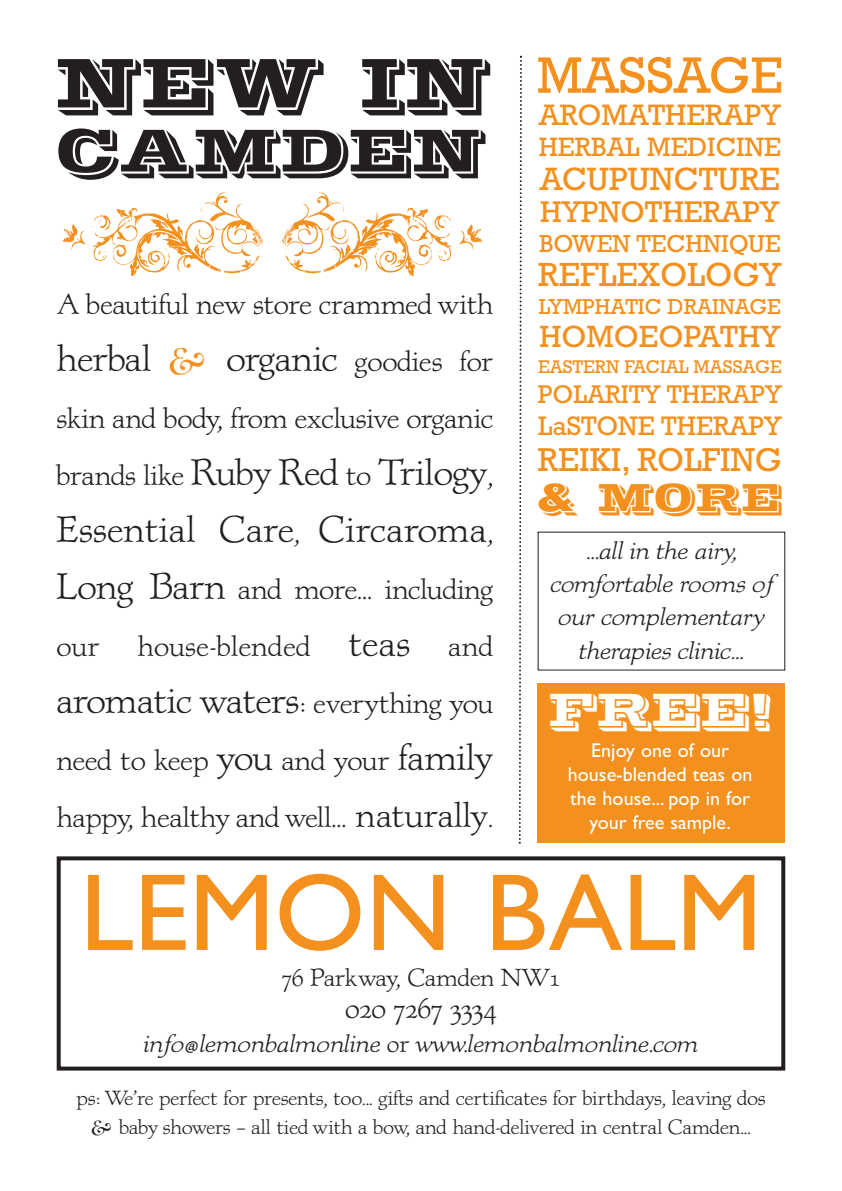
<style>
.page{position:relative;width:842px;height:1191px;background:#fff}
.page>*{position:absolute;margin:0;border:0;box-sizing:border-box;transform-origin:0 0}
.t1{font:110px "Gill Sans";color:#f4901d}
.t2{font:104px "PANHEAD";color:#f4901d}
.t3{font:72px "Vineta BT";color:#231f20}
.t4{font:62px "Vineta BT";color:#231f20}
.t5{font:52px "Rockwell";color:#f4901d}
.t6{font:48px "Vineta BT";color:#fff}
.t7{font:40px "Vineta BT";color:#f4901d}
.t8{font:36px/57px "P22 Albion";color:#231f20}
.t9{font:34px "Rockwell";color:#f4901d}
.t10{font:33.6px "Rockwell";color:#f4901d}
.t11{font:32.8px "Rockwell";color:#f4901d}
.t12{font:31.2px "Rockwell";color:#f4901d}
.t13{font:30.4px "Rockwell";color:#f4901d}
.t14{font:30px "Rockwell";color:#f4901d}
.t15{font:28px/57px "P22 Albion";color:#231f20}
.t16{font:28px "P22 Albion";letter-spacing:.02em;color:#231f20}
.t17{font:27.2px "Rockwell";color:#f4901d}
.t18{font:27px "Rockwell";color:#f4901d}
.t19{font:26px "Rockwell";color:#f4901d}
.t20{font:25px "Rockwell";color:#f4901d}
.t21{font:italic 24px/33.4px "P22 Albion";color:#231f20;text-align:center}
.t22{font:24px "P22 Albion";color:#231f20}
.t23{font:22px "Rockwell";color:#f4901d}
.t24{font:20px/29.2px "P22 Albion";color:#231f20;text-align:center}
.t25{font:20px/24px "Gill Sans";color:#fff;text-align:center}
.t26{font:18.6px "Rockwell";color:#f4901d}
.s1{font-family:"Ampersands One";color:#f4901d}
.s2{font-size:28px}
.s3{font-size:36px}
.s4{font-size:34px}
.s5{font-style:normal}
.s6{font-family:"Ampersands One"}
</style>
<div class="page">
<svg style="left:518px;top:55px;width:4px;height:788px"></svg>
<div style="left:57px;top:856px;width:728px;height:214px;border:4px solid #231f20"></div>
<div style="left:538px;top:683px;width:247px;height:160px;background:#f4901d"></div>
<h3 class="t5" style="left:537px;top:44px;width:247px">MASSAGE</h3>
<p class="t14" style="left:539px;top:97px;width:243px">AROMATHERAPY</p>
<p class="t18" style="left:539px;top:131px;width:244px">HERBAL MEDICINE</p>
<p class="t11" style="left:540px;top:160px;width:242px">ACUPUNCTURE</p>
<p class="t13" style="left:540px;top:194px;width:241px">HYPNOTHERAPY</p>
<p class="t20" style="left:539px;top:229px;width:243px">BOWEN TECHNIQUE</p>
<p class="t9" style="left:538px;top:255px;width:245px">REFLEXOLOGY</p>
<p class="t23" style="left:539px;top:294px;width:243px">LYMPHATIC DRAINAGE</p>
<p class="t12" style="left:539px;top:318px;width:242px">HOMOEOPATHY</p>
<p class="t26" style="left:538px;top:355px;width:245px">EASTERN FACIAL MASSAGE</p>
<p class="t19" style="left:538px;top:378px;width:246px">POLARITY THERAPY</p>
<p class="t17" style="left:538px;top:409px;width:245px">LaSTONE THERAPY</p>
<p class="t10" style="left:538px;top:439px;width:245px">REIKI, ROLFING</p>
<h3 class="t7" style="left:537px;top:473px;width:247px">&amp; MORE</h3>
<h3 class="t3" style="left:57px;top:40px;width:436px">NEW IN</h3>
<h3 class="t4" style="left:57px;top:114px;width:431px">CAMDEN</h3>
<h2 class="t2" style="left:60px;top:182px;width:426px">[ ]</h2>
<p class="t15" style="left:57px;top:277px;width:438px">A beautiful new store crammed with</p>
<p class="t8" style="left:57px;top:331px;width:438px">herbal <span class="s1">A</span> organic <span class="s2">goodies for</span></p>
<p class="t15" style="left:57px;top:391px;width:438px">skin and body, from exclusive organic</p>
<p class="t8" style="left:57px;top:445px;width:438px"><span class="s2">brands like</span> Ruby Red <span class="s2">to</span> Trilogy<span class="s2">,<br></span>Essential Care<span class="s2">,</span> Circaroma<span class="s2">,</span></p>
<p class="t15" style="left:57px;top:562px;width:438px"><span class="s3">Long Barn</span> and more... including our</p>
<p class="t21" style="left:551px;top:534px;width:223px">...all in the airy, comfortable rooms of our complementary therapies clinic...</p>
<p class="t16" style="left:138px;top:631px;width:357px">house-blended <span class="s3">teas</span> and</p>
<p class="t8" style="left:57px;top:673px;width:438px">aromatic waters<span class="s2">: everything you</span></p>
<p class="t15" style="left:57px;top:733px;width:438px">need to keep <span class="s3">you</span> and your <span class="s3">family </span>happy, healthy and well... <span class="s4">naturally</span>.</p>
<h1 class="t1" style="left:80px;top:847px;width:684px">LEMON BALM</h1>
<p class="t22" style="left:282px;top:964px;width:279px">76 Parkway, Camden NW1</p>
<p class="t15" style="left:345px;top:980px;width:153px">020 7267 3334</p>
<p class="t21" style="left:144px;top:1028px;width:556px">info@lemonbalmonline <span class="s5">0r</span> www.lemonbalmonline.com</p>
<h3 class="t6" style="left:549px;top:681px;width:226px">FREE!</h3>
<p class="t25" style="left:568px;top:738px;width:186px">Enjoy one of our house-blended teas on the house... pop in for your free sample.</p>
<p class="t24" style="left:77px;top:1083px;width:690px">ps: We’re perfect for presents, too... gifts and certificates for birthdays, leaving dos<br><span class="s6">A</span> baby showers — all tied with a bow, and hand-delivered in central Camden...</p>
</div>
